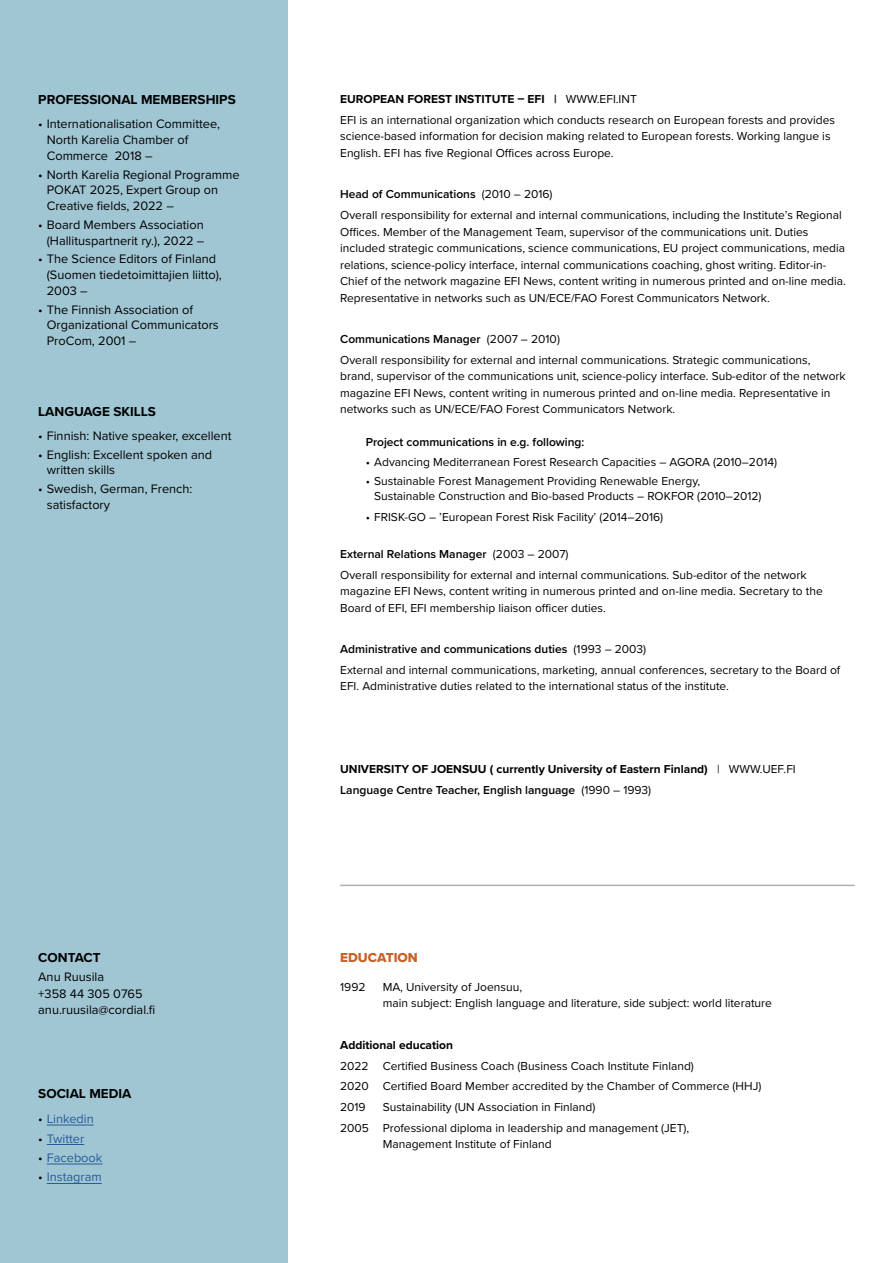
<style>
.page{position:relative;width:893px;height:1263px;background:#fff}
.page>*{position:absolute;margin:0;border:0;box-sizing:border-box;transform-origin:0 0}
.VAS_Otsikko{font:700 13.5px "Proxima Nova";color:#000}
._01_Oranssi{font:13.5px "Proxima Nova Extrabld";color:#c86227}
.VAS_Pallot{font:700 13.5px "Proxima Nova";color:#000}
.VAS_Teksit{font:12.75px/15.8px "Proxima Nova";color:#000}
.t1{font:12.75px "Proxima Nova";color:#255b9a}
._01_Teksti{font:12px/16.5px "Proxima Nova";color:#000}
._01_Teksti-2{font:600 12px "Proxima Nova";color:#000}
._01_Alaotsikko{font:700 12px "Proxima Nova";color:#000}
.s1{color:#000}
.s2{font-weight:400}
</style>
<div class="page">
<div style="left:0;top:0;width:287px;height:1263px;background:#a1c6d3"></div>
<hr style="left:47px;top:1125px;width:47px;height:1px;background:#255b9a">
<hr style="left:47px;top:1144px;width:37px;height:1px;background:#255b9a">
<hr style="left:47px;top:1163px;width:55px;height:1px;background:#255b9a">
<hr style="left:47px;top:1183px;width:55px;height:1px;background:#255b9a">
<hr style="left:340px;top:885px;width:515px;height:1px;background:#b0b0b0">
<p class="VAS_Otsikko" style="left:38px;top:90px;width:199px">PROFESSIONAL MEMBERSHIPS</p>
<p class="VAS_Teksit" style="left:47px;top:116px;width:175px;text-indent:-9px">• Internationalisation Committee,<br>North Karelia Chamber of<br>Commerce 2018 –</p>
<p class="VAS_Teksit" style="left:47px;top:166px;width:194px;text-indent:-9px">• North Karelia Regional Programme<br>POKAT 2025, Expert Group on<br>Creative fields, 2022 –</p>
<p class="VAS_Teksit" style="left:38px;top:216px;width:168px;text-align:right">• Board Members Association (Hallituspartnerit ry.), 2022 –</p>
<p class="VAS_Teksit" style="left:47px;top:251px;width:177px;text-indent:-9px">• The Science Editors of Finland (Suomen tiedetoimittajien liitto),<br>2003 –</p>
<p class="VAS_Teksit" style="left:47px;top:301px;width:174px;text-indent:-9px">• The Finnish Association of<br>Organizational Communicators<br>ProCom, 2001 –</p>
<p class="VAS_Otsikko" style="left:38px;top:401px;width:119px">LANGUAGE SKILLS</p>
<p class="VAS_Teksit" style="left:38px;top:427px;width:195px">• Finnish: Native speaker, excellent</p>
<p class="VAS_Teksit" style="left:47px;top:446px;width:167px;text-indent:-9px">• English: Excellent spoken and written skills</p>
<p class="VAS_Teksit" style="left:47px;top:480px;width:147px;text-indent:-9px">• Swedish, German, French: satisfactory</p>
<p class="VAS_Pallot" style="left:38px;top:947px;width:64px">CONTACT</p>
<p class="VAS_Teksit" style="left:38px;top:968px;width:67px">Anu Ruusila</p>
<p class="VAS_Teksit" style="left:38px;top:985px;width:106px">+358 44 305 0765</p>
<p class="VAS_Teksit" style="left:38px;top:1001px;width:119px">anu.ruusila@cordial.fi</p>
<p class="VAS_Otsikko" style="left:38px;top:1083px;width:95px">SOCIAL MEDIA</p>
<p class="t1" style="left:38px;top:1109px;width:57px"><span class="s1">•</span> Linkedin</p>
<p class="t1" style="left:38px;top:1129px;width:48px"><span class="s1">•</span> Twitter</p>
<p class="t1" style="left:38px;top:1148px;width:66px"><span class="s1">•</span> Facebook</p>
<p class="t1" style="left:38px;top:1168px;width:65px"><span class="s1">•</span> Instagram</p>
<p class="_01_Alaotsikko" style="left:340px;top:90px;width:298px">EUROPEAN FOREST INSTITUTE – EFI | <span class="s2">WWW.EFI.INT</span></p>
<p class="_01_Teksti" style="left:340px;top:111px;width:496px">EFI is an international organization which conducts research on European forests and provides science-based information for decision making related to European forests. Working langue is<br>English. EFI has five Regional Offices across Europe.</p>
<p class="_01_Teksti-2" style="left:340px;top:185px;width:214px">Head of Communications <span class="s2">(2010 – 2016)</span></p>
<p class="_01_Teksti" style="left:340px;top:206px;width:507px">Overall responsibility for external and internal communications, including the Institute’s Regional Offices. Member of the Management Team, supervisor of the communications unit. Duties included strategic communications, science communications, EU project communications, media relations, science-policy interface, internal communications coaching, ghost writing. Editor-in-Chief of the network magazine EFI News, content writing in numerous printed and on-line media.<br>Representative in networks such as UN/ECE/FAO Forest Communicators Network.</p>
<p class="_01_Teksti-2" style="left:340px;top:330px;width:221px">Communications Manager <span class="s2">(2007 – 2010)</span></p>
<p class="_01_Teksti" style="left:340px;top:351px;width:507px">Overall responsibility for external and internal communications. Strategic communications, brand, supervisor of the communications unit, science-policy interface. Sub-editor of the network magazine EFI News, content writing in numerous printed and on-line media. Representative in networks such as UN/ECE/FAO Forest Communicators Network.</p>
<p class="_01_Teksti-2" style="left:366px;top:433px;width:220px">Project communications in e.g. following:</p>
<p class="_01_Teksti" style="left:366px;top:453px;width:413px">• Advancing Mediterranean Forest Research Capacities – AGORA (2010–2014)</p>
<p class="_01_Teksti" style="left:374px;top:473px;width:389px;line-height:15px;text-indent:-9px">• Sustainable Forest Management Providing Renewable Energy,<br>Sustainable Construction and Bio-based Products – ROKFOR (2010–2012)</p>
<p class="_01_Teksti" style="left:366px;top:508px;width:299px">• FRISK-GO – ’European Forest Risk Facility’ (2014–2016)</p>
<p class="_01_Teksti-2" style="left:340px;top:545px;width:230px">External Relations Manager <span class="s2">(2003 – 2007)</span></p>
<p class="_01_Teksti" style="left:340px;top:566px;width:484px">Overall responsibility for external and internal communications. Sub-editor of the network magazine EFI News, content writing in numerous printed and on-line media. Secretary to the<br>Board of EFI, EFI membership liaison officer duties.</p>
<p class="_01_Teksti-2" style="left:340px;top:640px;width:308px">Administrative and communications duties <span class="s2">(1993 – 2003)</span></p>
<p class="_01_Teksti" style="left:340px;top:661px;width:502px">External and internal communications, marketing, annual conferences, secretary to the Board of<br>EFI. Administrative duties related to the international status of the institute.</p>
<p class="_01_Alaotsikko" style="left:340px;top:760px;width:457px">UNIVERSITY OF JOENSUU ( currently University of Eastern Finland) <span class="s2">| WWW.UEF.FI</span></p>
<p class="_01_Teksti-2" style="left:340px;top:781px;width:313px">Language Centre Teacher, English language <span class="s2">(1990 – 1993)</span></p>
<p class="_01_Oranssi" style="left:340px;top:947px;width:79px">EDUCATION</p>
<p class="_01_Teksti" style="left:340px;top:978px;width:27px">1992</p>
<p class="_01_Teksti" style="left:383px;top:978px;width:391px">MA, University of Joensuu,<br>main subject: English language and literature, side subject: world literature</p>
<p class="_01_Alaotsikko" style="left:340px;top:1036px;width:114px">Additional education</p>
<p class="_01_Teksti" style="left:340px;top:1057px;width:355px">2022 Certified Business Coach (Business Coach Institute Finland)</p>
<p class="_01_Teksti" style="left:340px;top:1077px;width:423px">2020 Certified Board Member accredited by the Chamber of Commerce (HHJ)</p>
<p class="_01_Teksti" style="left:340px;top:1098px;width:27px">2019</p>
<p class="_01_Teksti" style="left:383px;top:1098px;width:214px">Sustainability (UN Association in Finland)</p>
<p class="_01_Teksti" style="left:383px;top:1119px;width:308px;text-indent:-43px">2005 Professional diploma in leadership and management (JET),<br>Management Institute of Finland</p>
</div>
